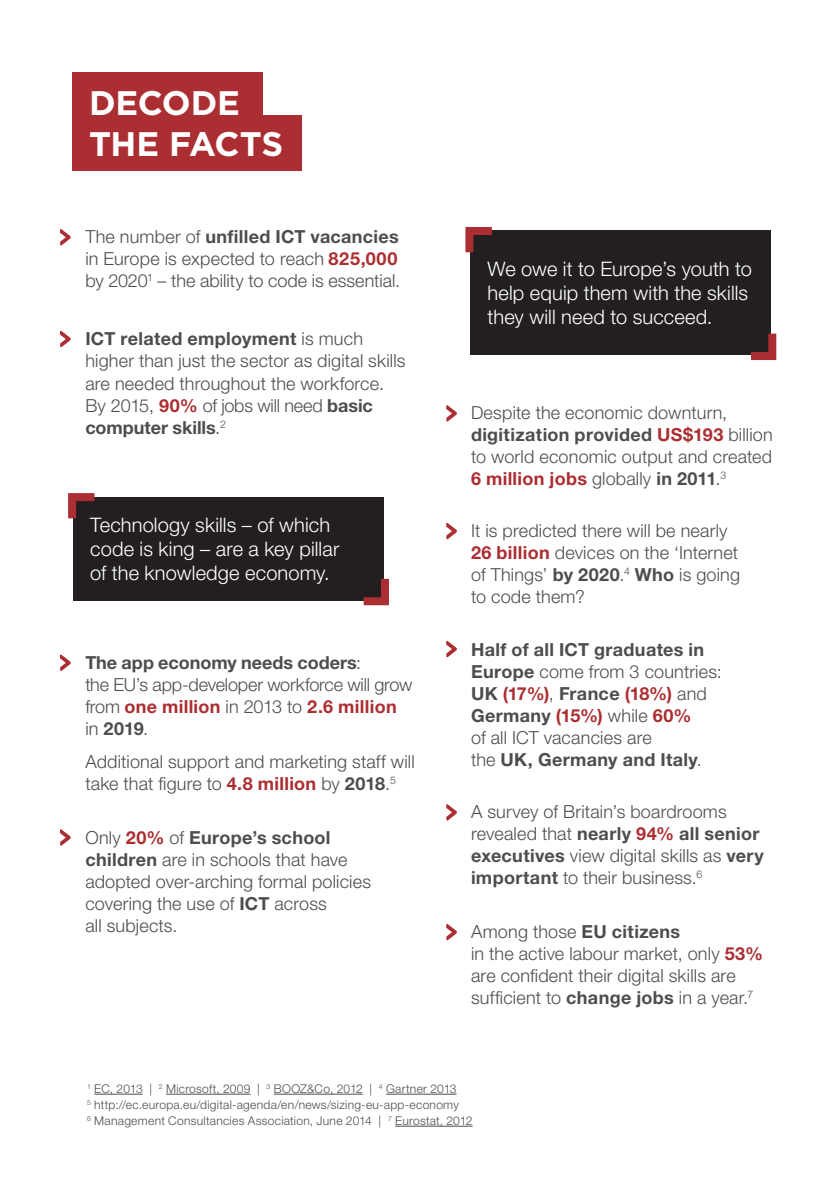
<style>
.page{position:relative;width:840px;height:1191px;background:#fff}
.page>*{position:absolute;margin:0;border:0;box-sizing:border-box;transform-origin:0 0}
.t1{font:700 34px/40.8px "Gotham HTF";letter-spacing:-.01em;color:#fff}
.t2{font:300 20px/24px "Helvetica Neue LT Std";letter-spacing:.005em;color:#fff}
.t3{font:300 18px/22px "Helvetica Neue LT Std";letter-spacing:.01em;color:#4d4d4f}
.t4{font:700 18px/22px "Helvetica Neue LT Std";letter-spacing:.02em;color:#4d4d4f}
.t5{font:300 18px/22px "Helvetica Neue LT Std";letter-spacing:-.01em;color:#4d4d4f}
.t6{font:300 12px/16px "Helvetica Neue LT Std";letter-spacing:.025em;color:#4d4d4f}
.s1{font-weight:700}
.s2{font-weight:700;color:#ab2e32}
.s3{font-weight:300}
.s4{color:#ab2e32}
</style>
<div class="page">
<hr style="left:839px;top:0;width:1px;height:1191px;background:#ab2e32">
<hr style="left:94px;top:1093px;width:49px;height:1px;background:#4d4d4f">
<hr style="left:166px;top:1093px;width:84px;height:1px;background:#4d4d4f">
<hr style="left:274px;top:1093px;width:88px;height:1px;background:#4d4d4f">
<hr style="left:386px;top:1093px;width:70px;height:1px;background:#4d4d4f">
<hr style="left:395px;top:1125px;width:77px;height:1px;background:#4d4d4f">
<div style="left:72px;top:72px;width:191px;height:56px;background:#ab2e32"></div>
<div style="left:72px;top:115px;width:230px;height:56px;background:#ab2e32"></div>
<div style="left:73px;top:497px;width:311px;height:104px;background:#231f20"></div>
<svg style="left:68px;top:493px;width:27px;height:26px"></svg>
<svg style="left:363px;top:578px;width:26px;height:28px"></svg>
<div style="left:470px;top:231px;width:300px;height:124px;background:#231f20"></div>
<svg style="left:465px;top:227px;width:34px;height:26px"></svg>
<svg style="left:751px;top:326px;width:26px;height:34px"></svg>
<svg style="left:60px;top:229px;width:11px;height:17px"></svg>
<svg style="left:60px;top:331px;width:11px;height:16px"></svg>
<svg style="left:60px;top:654px;width:11px;height:17px"></svg>
<svg style="left:60px;top:829px;width:11px;height:17px"></svg>
<svg style="left:446px;top:405px;width:11px;height:17px"></svg>
<svg style="left:446px;top:523px;width:11px;height:16px"></svg>
<svg style="left:446px;top:640px;width:11px;height:17px"></svg>
<svg style="left:446px;top:804px;width:11px;height:17px"></svg>
<svg style="left:446px;top:924px;width:11px;height:16px"></svg>
<h1 class="t1" style="left:89px;top:82px;width:196px">DECODE<br>THE FACTS</h1>
<p class="t3" style="left:85px;top:225px;width:316px">The number of <span class="s1">unfilled ICT vacancies </span>in Europe is expected to reach <span class="s2">825,000 </span>by 2020<sup>1</sup> – the ability to code is essential.</p>
<p class="t3" style="left:85px;top:328px;width:321px"><span class="s1">ICT related employment</span> is much higher than just the sector as digital skills are needed throughout the workforce.<br>By 2015, <span class="s2">90%</span> of jobs will need <span class="s1">basic computer skills</span>.<sup>2</sup></p>
<p class="t2" style="left:90px;top:512px;width:250px">Technology skills – of which code is king – are a key pillar of the knowledge economy.</p>
<p class="t5" style="left:85px;top:650px;width:328px"><span class="s1">The app economy needs coders</span>:<br>the EU’s app-developer workforce will grow from <span class="s2">one million</span> in 2013 to <span class="s2">2.6 million </span>in <span class="s1">2019</span>.</p>
<p class="t3" style="left:85px;top:750px;width:331px">Additional support and marketing staff will take that figure to <span class="s2">4.8 million</span> by <span class="s1">2018</span>.<sup>5</sup></p>
<p class="t3" style="left:85px;top:826px;width:287px">Only <span class="s2">20%</span> of <span class="s1">Europe’s school children</span> are in schools that have adopted over-arching formal policies covering the use of <span class="s1">ICT</span> across<br>all subjects.</p>
<p class="t2" style="left:487px;top:256px;width:265px">We owe it to Europe’s youth to help equip them with the skills they will need to succeed.</p>
<p class="t3" style="left:471px;top:401px;width:303px">Despite the economic downturn, <span class="s1">digitization provided</span> <span class="s2">US$193</span> billion to world economic output and created <span class="s2">6 million jobs</span> globally <span class="s1">in 2011</span>.<sup>3</sup></p>
<p class="t3" style="left:471px;top:519px;width:270px">It is predicted there will be nearly<br><span class="s2">26 billion</span> devices on the ‘Internet of Things’ <span class="s1">by 2020</span>.<sup>4</sup> <span class="s1">Who</span> is going to code them?</p>
<p class="t4" style="left:471px;top:638px;width:252px">Half of all ICT graduates in<br>Europe <span class="s3">come from 3 countries:<br></span>UK <span class="s4">(17%)</span><span class="s3">,</span> France <span class="s4">(18%)</span> <span class="s3">and<br></span>Germany <span class="s4">(15%)</span> <span class="s3">while</span> <span class="s4">60%<br></span><span class="s3">of all ICT vacancies are<br>the</span> UK, Germany and Italy<span class="s3">.</span></p>
<p class="t3" style="left:471px;top:800px;width:294px">A survey of Britain’s boardrooms revealed that <span class="s1">nearly</span> <span class="s2">94%</span> <span class="s1">all senior executives</span> view digital skills as <span class="s1">very important</span> to their business.<sup>6</sup></p>
<p class="t3" style="left:471px;top:920px;width:293px">Among those <span class="s1">EU citizens<br></span>in the active labour market, only <span class="s2">53% </span>are confident their digital skills are sufficient to <span class="s1">change jobs</span> in a year.<sup>7</sup></p>
<p class="t6" style="left:87px;top:1080px;width:387px"><sup>1</sup> EC, 2013 | <sup>2</sup> Microsoft, 2009 | <sup>3</sup> BOOZ&amp;Co, 2012 | <sup>4</sup> Gartner 2013<br><sup>5</sup> http://ec.europa.eu/digital-agenda/en/news/sizing-eu-app-economy<br><sup>6</sup> Management Consultancies Association, June 2014 | <sup>7</sup> Eurostat, 2012</p>
</div>
